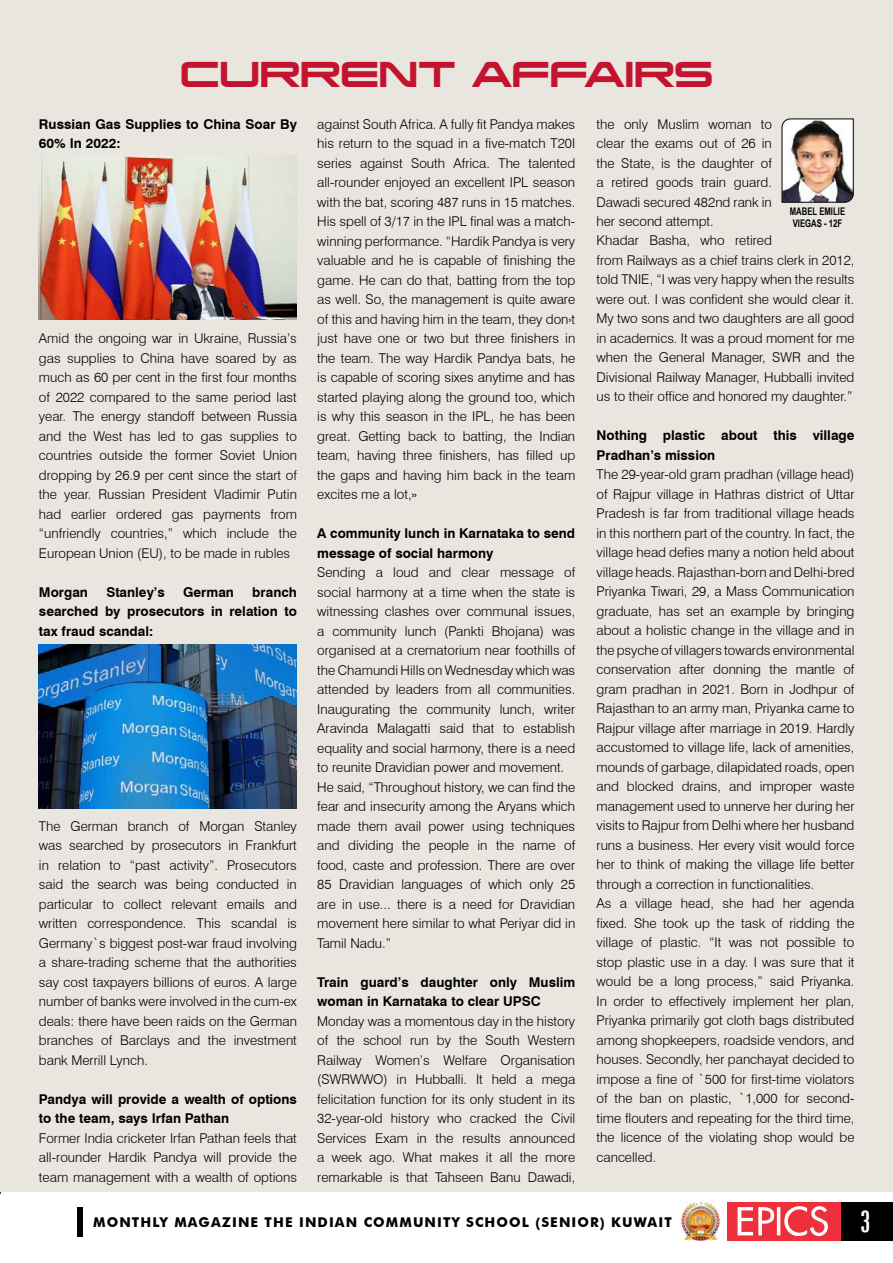
<style>
.page{position:relative;width:893px;height:1263px;background:#fff}
.page>*{position:absolute;margin:0;border:0;box-sizing:border-box;transform-origin:0 0}
.t1{font:31.5px "Korataki";color:#c4132e}
.t2{font:extra-condensed 30px "Zurich BT";color:#fff}
.t3{font:300 13.5px/19.5px "Swiss 721 BT";color:#000;text-align:justify}
.t4{font:700 13.5px/19.5px "Swiss 721 BT";color:#000}
.t5{font:700 13.5px "Futura BT";letter-spacing:.08em;color:#000}
.t6{font:700 10.5px/12.6px "Arial Narrow";color:#000;scale:.9 1}
</style>
<div class="page">
<hr style="left:0;top:0;width:1px;height:1194px;background:#374f35">
<img style="left:0;top:0;width:1px;height:287px">
<div style="left:1px;top:0;width:892px;height:1191px;background:#e9e6df"></div>
<img style="left:39px;top:156px;width:258px;height:163px">
<img style="left:39px;top:645px;width:258px;height:163px">
<img style="left:781px;top:118px;width:73px;height:85px">
<div style="left:840px;top:1202px;width:53px;height:39px;background:#000"></div>
<div style="left:727px;top:1202px;width:113px;height:39px;background:#ee303c"></div>
<svg style="left:738px;top:1206px;width:90px;height:30px"></svg>
<div style="left:77px;top:1207px;width:5px;height:29px;background:#000"></div>
<img style="left:681px;top:1201px;width:40px;height:40px">
<h1 class="t1" style="left:180px;top:55px;width:535px">CURRENT AFFAIRS</h1>
<p class="t4" style="left:39px;top:114px;width:259px">Russian Gas Supplies to China Soar By<br>60% In 2022:</p>
<p class="t3" style="left:39px;top:329px;width:259px">Amid the ongoing war in Ukraine, Russia’s gas supplies to China have soared by as much as 60 per cent in the first four months of 2022 compared to the same period last year. The energy standoff between Russia and the West has led to gas supplies to countries outside the former Soviet Union dropping by 26.9 per cent since the start of the year. Russian President Vladimir Putin had earlier ordered gas payments from “unfriendly countries,” which include the European Union (EU), to be made in rubles</p>
<p class="t4" style="left:39px;top:582px;width:51px">Morgan</p>
<p class="t4" style="left:106px;top:582px;width:60px">Stanley’s</p>
<p class="t4" style="left:183px;top:582px;width:52px">German</p>
<p class="t4" style="left:39px;top:582px;width:259px;text-align:justify;text-indent:213px">branch searched by prosecutors in relation to tax fraud scandal:</p>
<p class="t3" style="left:39px;top:816px;width:259px">The German branch of Morgan Stanley was searched by prosecutors in Frankfurt in relation to “past activity”. Prosecutors said the search was being conducted in particular to collect relevant emails and written correspondence. This scandal is Germany`s biggest post-war fraud involving a share-trading scheme that the authorities say cost taxpayers billions of euros. A large number of banks were involved in the cum-ex deals: there have been raids on the German branches of Barclays and the investment bank Merrill Lynch.</p>
<p class="t4" style="left:39px;top:1089px;width:259px">Pandya will provide a wealth of options to the team, says Irfan Pathan</p>
<p class="t3" style="left:39px;top:1128px;width:259px">Former India cricketer Irfan Pathan feels that all-rounder Hardik Pandya will provide the team management with a wealth of options</p>
<p class="t3" style="left:317px;top:114px;width:259px">against South Africa. A fully fit Pandya makes his return to the squad in a five-match T20I series against South Africa. The talented all-rounder enjoyed an excellent IPL season with the bat, scoring 487 runs in 15 matches.<br>His spell of 3/17 in the IPL final was a match&shy;winning performance. “Hardik Pandya is very valuable and he is capable of finishing the game. He can do that, batting from the top as well. So, the management is quite aware of this and having him in the team, they don›t just have one or two but three finishers in the team. The way Hardik Pandya bats, he is capable of scoring sixes anytime and has started playing along the ground too, which is why this season in the IPL, he has been great. Getting back to batting, the Indian team, having three finishers, has filled up the gaps and having him back in the team excites me a lot,»</p>
<p class="t4" style="left:317px;top:524px;width:259px">A community lunch in Karnataka to send message of social harmony</p>
<p class="t3" style="left:317px;top:563px;width:259px;text-align:left">Sending a loud and clear message of social harmony at a time when the state is witnessing clashes over communal issues, a community lunch (Pankti Bhojana) was organised at a crematorium near foothills of the Chamundi Hills on Wednesday which was attended by leaders from all communities.<br>Inaugurating the community lunch, writer Aravinda Malagatti said that to establish equality and social harmony, there is a need to reunite Dravidian power and movement.<br>He said, “Throughout history, we can find the fear and insecurity among the Aryans which made them avail power using techniques and dividing the people in the name of food, caste and profession. There are over 85 Dravidian languages of which only 25 are in use... there is a need for Dravidian movement here similar to what Periyar did in Tamil Nadu.”</p>
<p class="t4" style="left:317px;top:972px;width:259px">Train guard’s daughter only Muslim woman in Karnataka to clear UPSC</p>
<p class="t3" style="left:317px;top:1011px;width:259px">Monday was a momentous day in the history of the school run by the South Western Railway Women’s Welfare Organisation (SWRWWO) in Hubballi. It held a mega felicitation function for its only student in its 32-year-old history who cracked the Civil Services Exam in the results announced a week ago. What makes it all the more remarkable is that Tahseen Banu Dawadi,</p>
<p class="t3" style="left:596px;top:114px;width:259px;text-align:left">the only Muslim woman to<br>clear the exams out of 26 in<br>the State, is the daughter of<br>a retired goods train guard.<br>Dawadi secured 482nd rank in<br>her second attempt.<br>Khadar Basha, who retired<br>from Railways as a chief trains clerk in 2012, told TNIE, “I was very happy when the results were out. I was confident she would clear it.<br>My two sons and two daughters are all good in academics. It was a proud moment for me when the General Manager, SWR and the Divisional Railway Manager, Hubballi invited us to their office and honored my daughter.”</p>
<p class="t4" style="left:596px;top:426px;width:259px">Nothing plastic about this village<br>Pradhan’s mission</p>
<p class="t3" style="left:596px;top:465px;width:259px;text-align:left">The 29-year-old gram pradhan (village head) of Rajpur village in Hathras district of Uttar Pradesh is far from traditional village heads in this northern part of the country. In fact, the village head defies many a notion held about village heads. Rajasthan-born and Delhi-bred Priyanka Tiwari, 29, a Mass Communication graduate, has set an example by bringing about a holistic change in the village and in the psyche of villagers towards environmental conservation after donning the mantle of gram pradhan in 2021. Born in Jodhpur of Rajasthan to an army man, Priyanka came to Rajpur village after marriage in 2019. Hardly accustomed to village life, lack of amenities, mounds of garbage, dilapidated roads, open and blocked drains, and improper waste management used to unnerve her during her visits to Rajpur from Delhi where her husband runs a business. Her every visit would force her to think of making the village life better through a correction in functionalities.<br>As a village head, she had her agenda fixed. She took up the task of ridding the village of plastic. “It was not possible to stop plastic use in a day. I was sure that it would be a long process,” said Priyanka.<br>In order to effectively implement her plan, Priyanka primarily got cloth bags distributed among shopkeepers, roadside vendors, and houses. Secondly, her panchayat decided to impose a fine of `500 for first-time violators of the ban on plastic, `1,000 for second&shy;time flouters and repeating for the third time, the licence of the violating shop would be cancelled.</p>
<p class="t6" style="left:790px;top:204px;width:63px">MABEL EMILIE<br>VIEGAS - 12F</p>
<p class="t5" style="left:93px;top:1214px;width:580px">MONTHLY MAGAZINE THE INDIAN COMMUNITY SCHOOL (SENIOR) KUWAIT</p>
<h2 class="t2" style="left:860px;top:1204px;width:12px">3</h2>
</div>
